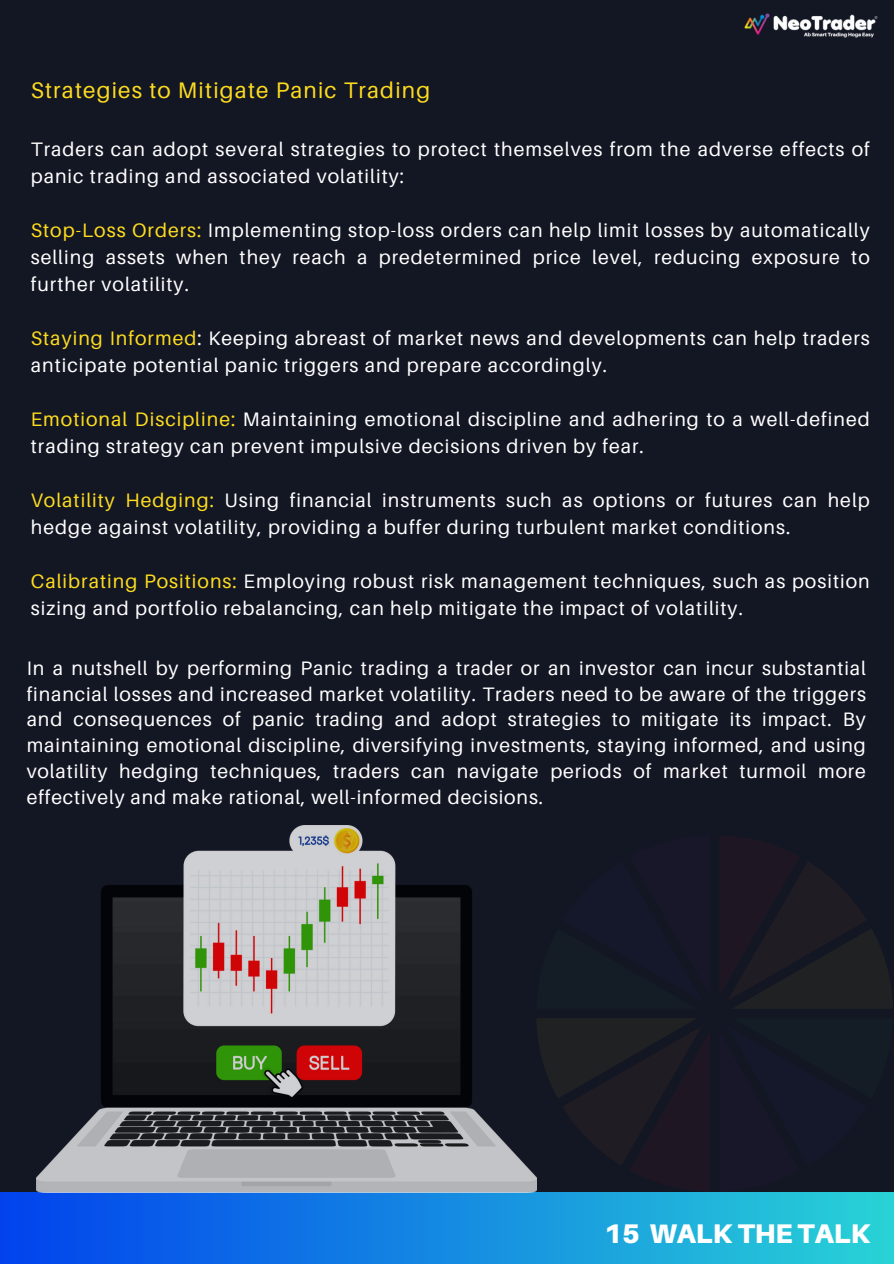
<style>
.page{position:relative;width:894px;height:1264px;background:#fff}
.page>*{position:absolute;margin:0;border:0;box-sizing:border-box;transform-origin:0 0}
.t1{font:900 27px "Aileron";color:#fff}
.t2{font:22.5px "Aileron";letter-spacing:.05em;color:#fddc1f}
.t3{font:19.5px/27px "Aileron";letter-spacing:.05em;color:#fff}
.s1{color:#fddc1f}
</style>
<div class="page">
<div style="left:0;top:0;width:893px;height:1263px;background:#131623"></div>
<div style="left:0;top:1192px;width:893px;height:71px;background:linear-gradient(to right,#0142ed,#28d3d6)"></div>
<svg style="left:720px;top:836px;width:172px;height:172px"></svg>
<svg style="left:536px;top:1018px;width:173px;height:173px"></svg>
<img style="left:744px;top:13px;width:134px;height:25px">
<img style="left:36px;top:825px;width:500px;height:366px">
<p class="t2" style="left:31px;top:76px;width:401px">Strategies to Mitigate Panic Trading</p>
<h2 class="t3" style="left:31px;top:135px;width:840px">Traders can adopt several strategies to protect themselves from the adverse effects of panic trading and associated volatility:</h2>
<p class="t3" style="left:31px;top:216px;width:840px;text-align:justify"><span class="s1">Stop-Loss Orders:</span> Implementing stop-loss orders can help limit losses by automatically selling assets when they reach a predetermined price level, reducing exposure to further volatility.</p>
<p class="t3" style="left:31px;top:324px;width:840px"><span class="s1">Staying Informed</span>: Keeping abreast of market news and developments can help traders anticipate potential panic triggers and prepare accordingly.</p>
<p class="t3" style="left:31px;top:405px;width:840px"><span class="s1">Emotional Discipline:</span> Maintaining emotional discipline and adhering to a well-defined trading strategy can prevent impulsive decisions driven by fear.</p>
<p class="t3" style="left:31px;top:486px;width:840px"><span class="s1">Volatility Hedging:</span> Using financial instruments such as options or futures can help hedge against volatility, providing a buffer during turbulent market conditions.</p>
<p class="t3" style="left:31px;top:567px;width:840px"><span class="s1">Calibrating Positions:</span> Employing robust risk management techniques, such as position sizing and portfolio rebalancing, can help mitigate the impact of volatility.</p>
<p class="t3" style="left:27px;top:654px;width:840px;line-height:25.8px;text-align:justify">In a nutshell by performing Panic trading a trader or an investor can incur substantial financial losses and increased market volatility. Traders need to be aware of the triggers and consequences of panic trading and adopt strategies to mitigate its impact. By maintaining emotional discipline, diversifying investments, staying informed, and using volatility hedging techniques, traders can navigate periods of market turmoil more effectively and make rational, well-informed decisions.</p>
<p class="t1" style="left:604px;top:1216px;width:268px">15 WALK THE TALK</p>
</div>
